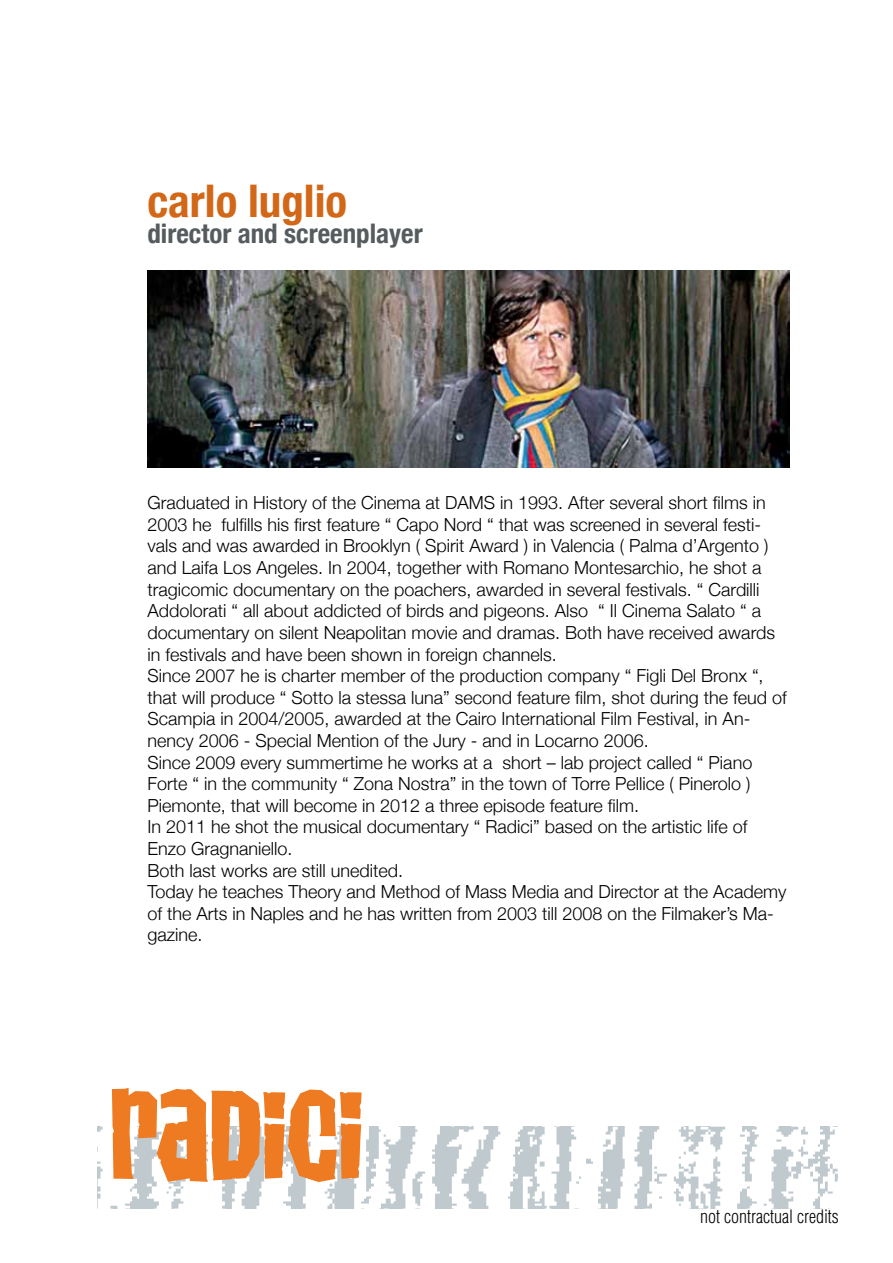
<style>
.page{position:relative;width:893px;height:1263px;background:#fff}
.page>*{position:absolute;margin:0;border:0;box-sizing:border-box;transform-origin:0 0}
.t1{font:700 condensed 45px "Helvetica Neue";color:#d26718}
.t2{font:700 condensed 27px "Helvetica Neue";color:#565b5e}
.t3{font:300 18px/21.6px "Helvetica Neue";color:#000}
.t4{font:300 condensed 18px "Helvetica";color:#000}
</style>
<div class="page">
<img style="left:98px;top:1126px;width:740px;height:83px">
<svg style="left:112px;top:1088px;width:250px;height:94px"></svg>
<img style="left:147px;top:271px;width:642px;height:197px">
<h1 class="t1" style="left:147px;top:174px;width:201px">carlo luglio</h1>
<h2 class="t2" style="left:147px;top:217px;width:277px">director and screenplayer</h2>
<p class="t3" style="left:147px;top:492px;width:641px">Graduated in History of the Cinema at DAMS in 1993. After several short films in 2003 he fulfills his first feature “ Capo Nord “ that was screened in several festi&shy;vals and was awarded in Brooklyn ( Spirit Award ) in Valencia ( Palma d’Argento ) and Laifa Los Angeles. In 2004, together with Romano Montesarchio, he shot a tragicomic documentary on the poachers, awarded in several festivals. “ Cardilli Addolorati “ all about addicted of birds and pigeons. Also “ Il Cinema Salato “ a documentary on silent Neapolitan movie and dramas. Both have received awards in festivals and have been shown in foreign channels.<br>Since 2007 he is charter member of the production company “ Figli Del Bronx “, that will produce “ Sotto la stessa luna” second feature film, shot during the feud of Scampia in 2004/2005, awarded at the Cairo International Film Festival, in An&shy;nency 2006 - Special Mention of the Jury - and in Locarno 2006.<br>Since 2009 every summertime he works at a short – lab project called “ Piano Forte “ in the community “ Zona Nostra” in the town of Torre Pellice ( Pinerolo )<br>Piemonte, that will become in 2012 a three episode feature film.<br>In 2011 he shot the musical documentary “ Radici” based on the artistic life of Enzo Gragnaniello.<br>Both last works are still unedited.<br>Today he teaches Theory and Method of Mass Media and Director at the Academy of the Arts in Naples and he has written from 2003 till 2008 on the Filmaker’s Ma&shy;gazine.</p>
<p class="t4" style="left:700px;top:1205px;width:140px">not contractual credits</p>
</div>
